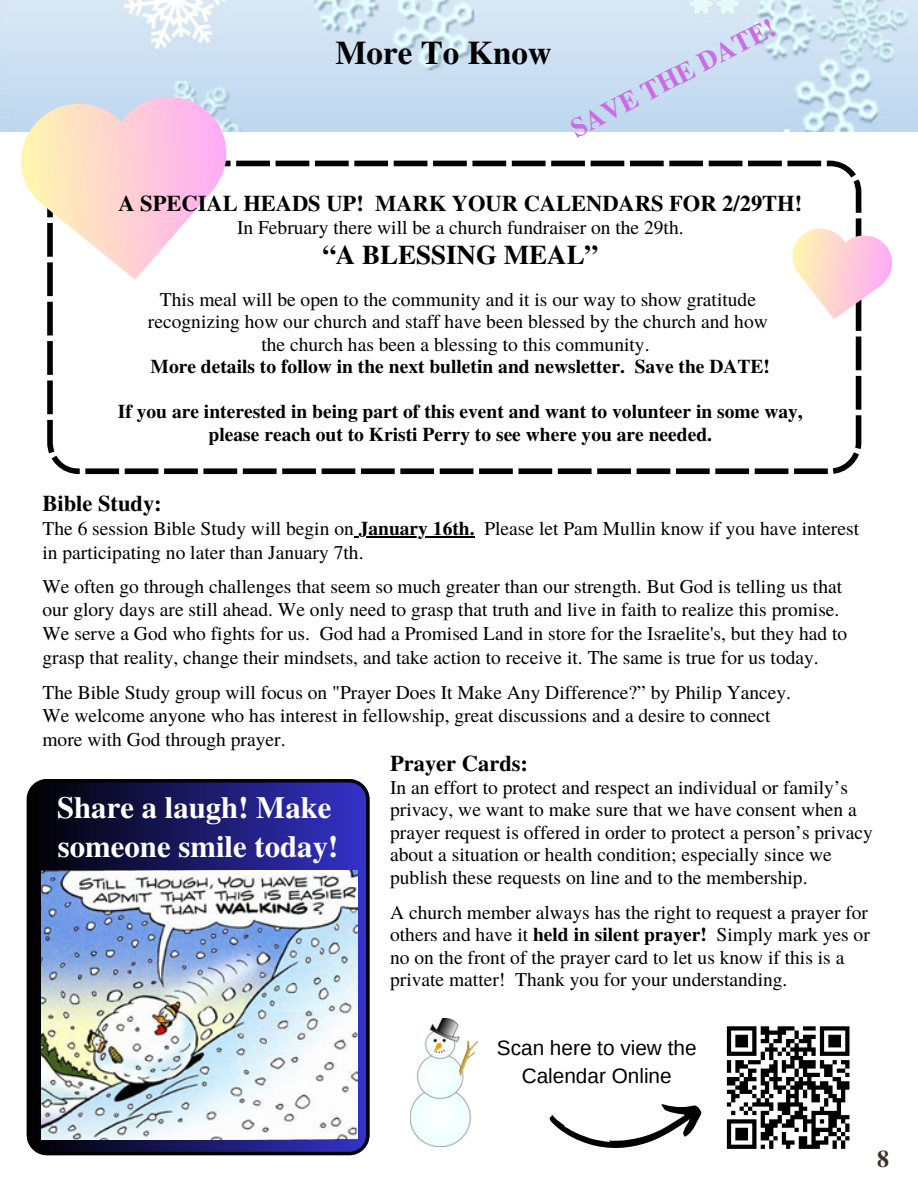
<style>
.page{position:relative;width:918px;height:1188px;background:#fff}
.page>*{position:absolute;margin:0;border:0;box-sizing:border-box;transform-origin:0 0}
.t1{font:700 33px "Te X Gyre Termes";color:#000}
.t2{font:700 30.75px "Te X Gyre Termes";color:#fff}
.t3{font:700 27px "Te X Gyre Termes";color:#000}
.t4{font:700 27px "Te X Gyre Termes";color:#cb6ce6}
.t5{font:700 24px "Te X Gyre Termes";color:#3a322b}
.t6{font:700 22.5px "Te X Gyre Termes";color:#000}
.t7{font:20.7px/28.2px "Arimo";color:#000;text-align:center}
.t8{font:19.5px/22.5px "Te X Gyre Termes";color:#000}
.t9{font:700 19.5px/22.5px "Te X Gyre Termes";color:#000;text-align:center}
.s1{font-weight:700}
</style>
<div class="page">
<svg style="left:27px;top:779px;width:343px;height:376px;background:#1b1b5c"></svg>
<img style="left:41px;top:871px;width:317px;height:268px">
<img style="left:0;top:0;width:918px;height:132px">
<img style="left:411px;top:1019px;width:66px;height:128px">
<svg style="left:726px;top:1026px;width:124px;height:123px"></svg>
<svg style="left:549px;top:1104px;width:153px;height:44px"></svg>
<svg style="left:47px;top:161px;width:814px;height:313px"></svg>
<hr style="left:354px;top:537px;width:121px;height:1px;background:#000">
<svg style="left:16px;top:97px;width:213px;height:183px"></svg>
<svg style="left:788px;top:228px;width:104px;height:91px"></svg>
<p class="t1" style="left:336px;top:27px;width:218px">More To Know</p>
<p class="t4" style="left:563px;top:110px;width:228px;rotate:-27deg">SAVE THE DATE!</p>
<p class="t6" style="left:118px;top:186px;width:685px">A SPECIAL HEADS UP! MARK YOUR CALENDARS FOR 2/29TH!</p>
<p class="t8" style="left:237px;top:215px;width:448px">In February there will be a church fundraiser on the 29th.</p>
<p class="t3" style="left:322px;top:234px;width:277px">“A BLESSING MEAL”</p>
<p class="t8" style="left:160px;top:287px;width:598px">This meal will be open to the community and it is our way to show gratitude</p>
<p class="t8" style="left:148px;top:309px;width:621px">recognizing how our church and staff have been blessed by the church and how</p>
<p class="t8" style="left:261px;top:332px;width:390px">the church has been a blessing to this community.</p>
<p class="t9" style="left:151px;top:354px;width:621px">More details to follow in the next bulletin and newsletter. Save the DATE!</p>
<p class="t9" style="left:118px;top:399px;width:686px">If you are interested in being part of this event and want to volunteer in some way, please reach out to Kristi Perry to see where you are needed.</p>
<p class="t6" style="left:42px;top:486px;width:121px">Bible Study:</p>
<p class="t8" style="left:42px;top:516px;width:818px;line-height:23.7px">The 6 session Bible Study will begin on <span class="s1">January 16th.</span> Please let Pam Mullin know if you have interest in participating no later than January 7th.</p>
<p class="t8" style="left:42px;top:573px;width:806px;line-height:23.7px">We often go through challenges that seem so much greater than our strength. But God is telling us that our glory days are still ahead. We only need to grasp that truth and live in faith to realize this promise.<br>We serve a God who fights for us. God had a Promised Land in store for the Israelite's, but they had to grasp that reality, change their mindsets, and take action to receive it. The same is true for us today.</p>
<p class="t8" style="left:42px;top:680px;width:750px">The Bible Study group will focus on "Prayer Does It Make Any Difference?” by Philip Yancey.</p>
<p class="t8" style="left:42px;top:703px;width:730px">We welcome anyone who has interest in fellowship, great discussions and a desire to connect</p>
<p class="t8" style="left:42px;top:727px;width:245px">more with God through prayer.</p>
<p class="t2" style="left:57px;top:784px;width:276px">Share a laugh! Make</p>
<p class="t2" style="left:58px;top:822px;width:282px">someone smile today!</p>
<p class="t6" style="left:390px;top:746px;width:139px">Prayer Cards:</p>
<p class="t8" style="left:390px;top:775px;width:484px">In an effort to protect and respect an individual or family’s privacy, we want to make sure that we have consent when a prayer request is offered in order to protect a person’s privacy about a situation or health condition; especially since we publish these requests on line and to the membership.</p>
<p class="t8" style="left:390px;top:900px;width:481px">A church member always has the right to request a prayer for others and have it <span class="s1">held in silent prayer!</span> Simply mark yes or no on the front of the prayer card to let us know if this is a private matter! Thank you for your understanding.</p>
<p class="t7" style="left:497px;top:1033px;width:201px">Scan here to view the<br>Calendar Online</p>
<p class="t5" style="left:877px;top:1140px;width:13px">8</p>
</div>
